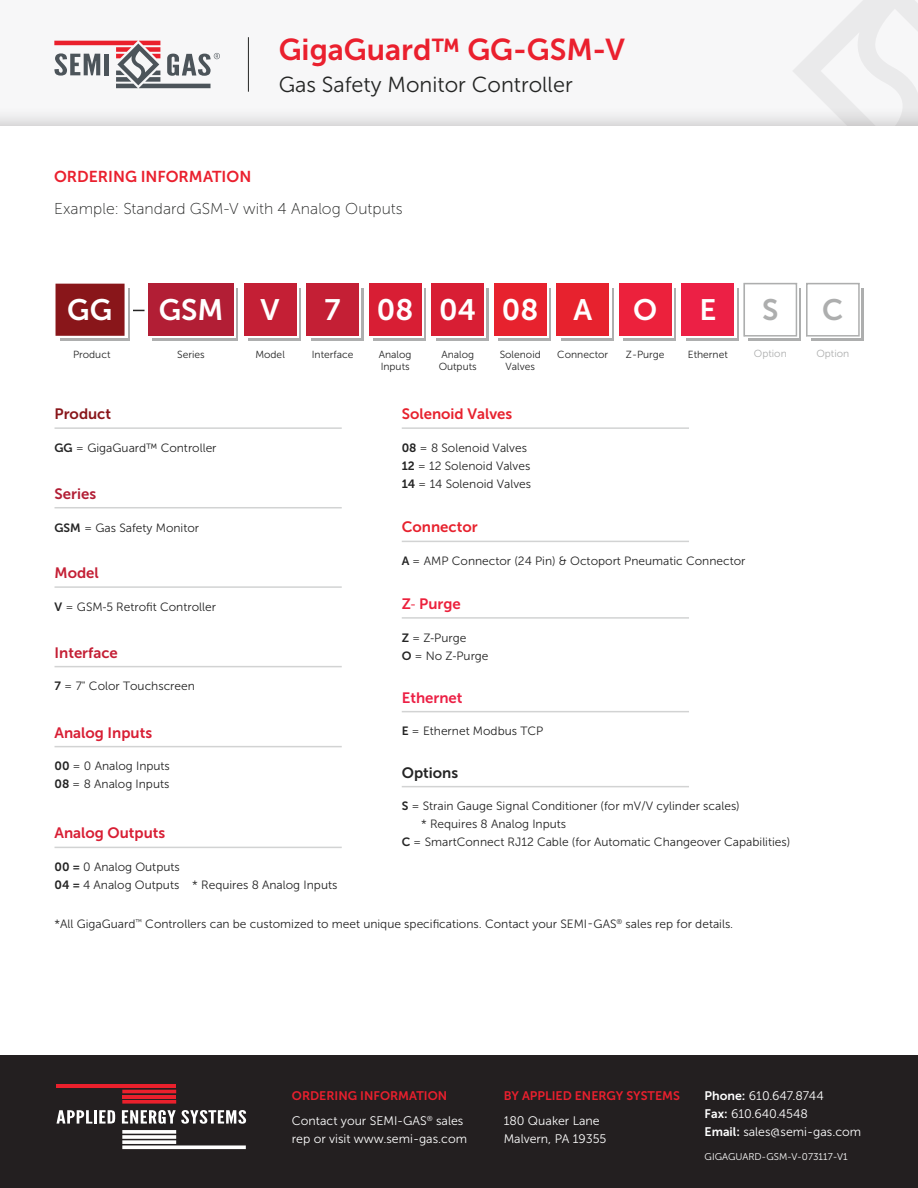
<style>
.page{position:relative;width:918px;height:1188px;background:#fff}
.page>*{position:absolute;margin:0;border:0;box-sizing:border-box;transform-origin:0 0}
.Headline{font:30.15px "Museo Sans 700";color:#ea202e}
.t1{font:29.55px "Museo Sans 700";color:#fff}
.t2{font:29.55px "Museo Sans 700";color:#adaeae}
.Headline-2{font:21.75px "Museo Sans 300";color:#242524}
.Body_Copy{font:15.75px "Museo Sans 100";letter-spacing:.005em;color:#242524}
.Body_Copy-2{font:15.75px "Museo Sans 700";color:#ea202e}
.t3{font:15px "Museo Sans 700";color:#d81e34}
.t4{font:15px "Museo Sans 700";color:#e7222e}
.t5{font:15px "Museo Sans 700";color:#c41f35}
.t6{font:15px "Museo Sans 700";color:#ec2045}
.t7{font:15px "Museo Sans 700";color:#89161a}
.t8{font:15px "Museo Sans 700";color:#ec213c}
.t9{font:15px "Museo Sans 700";color:#242424}
.t10{font:15px "Museo Sans 700";color:#b21e35}
.t11{font:12.3px/18px "Museo Sans 300";color:#fff}
.t12{font:12.3px "Museo Sans 700";color:#ea202e}
.t13{font:12px/18px "Museo Sans 300";color:#242424}
.t14{font:10.35px/12.3px "Museo Sans 300";color:#242424}
.t15{font:10.35px "Museo Sans 300";color:#adaeae}
.t16{font:9.75px "Museo Sans 300";color:#fff}
.s1{color:#fff}
.s2{font-family:"Museo Sans 700"}
.s3{font-family:"Myriad Pro"}
</style>
<div class="page">
<div style="left:0;top:0;width:918px;height:126px;background:#f7f7f8"></div>
<div style="left:0;top:1056px;width:918px;height:132px;background:#231f20"></div>
<svg style="left:122px;top:1100px;width:54px;height:4px"></svg>
<hr style="left:122px;top:1095px;width:54px;height:3px;background:#ea202c">
<hr style="left:122px;top:1090px;width:54px;height:3px;background:#ea202c">
<hr style="left:56px;top:1084px;width:120px;height:4px;background:#ea202c">
<svg style="left:122px;top:1130px;width:54px;height:4px"></svg>
<svg style="left:122px;top:1135px;width:54px;height:4px"></svg>
<svg style="left:122px;top:1140px;width:54px;height:4px"></svg>
<svg style="left:122px;top:1145px;width:124px;height:4px"></svg>
<svg style="left:57px;top:1110px;width:35px;height:14px"></svg>
<hr style="left:94px;top:1110px;width:3px;height:14px;background:#fff">
<svg style="left:99px;top:1110px;width:16px;height:14px"></svg>
<svg style="left:122px;top:1110px;width:124px;height:14px"></svg>
<div style="left:0;top:79px;width:918px;height:47px;background:linear-gradient(to bottom,#fdfdfe,#e9e9ea)"></div>
<svg style="left:54px;top:41px;width:166px;height:47px"></svg>
<hr style="left:248px;top:37px;width:1px;height:55px;background:#242524">
<svg style="left:792px;top:0;width:126px;height:126px"></svg>
<svg style="left:133px;top:310px;width:12px;height:1px"></svg>
<div style="left:60px;top:288px;width:70px;height:52px;background:#adaeae"></div>
<div style="left:58px;top:286px;width:70px;height:52px;background:#fff"></div>
<div style="left:56px;top:284px;width:69px;height:52px;background:#89161a"></div>
<hr style="left:55px;top:427px;width:287px;height:2px;background:#d2d3d3">
<hr style="left:55px;top:507px;width:287px;height:1px;background:#d2d3d3">
<hr style="left:55px;top:666px;width:287px;height:1px;background:#d2d3d3">
<hr style="left:55px;top:746px;width:287px;height:1px;background:#d2d3d3">
<hr style="left:55px;top:847px;width:287px;height:1px;background:#d2d3d3">
<hr style="left:402px;top:427px;width:287px;height:2px;background:#d2d3d3">
<hr style="left:402px;top:541px;width:287px;height:1px;background:#d2d3d3">
<hr style="left:402px;top:617px;width:287px;height:2px;background:#d2d3d3">
<hr style="left:402px;top:711px;width:287px;height:1px;background:#d2d3d3">
<hr style="left:402px;top:786px;width:287px;height:1px;background:#d2d3d3">
<hr style="left:55px;top:586px;width:287px;height:2px;background:#d2d3d3">
<svg style="left:248px;top:288px;width:53px;height:52px"></svg>
<svg style="left:248px;top:286px;width:50px;height:52px"></svg>
<div style="left:244px;top:284px;width:52px;height:52px;background:#c41f35"></div>
<div style="left:311px;top:288px;width:52px;height:52px;background:#adaeae"></div>
<div style="left:309px;top:286px;width:52px;height:52px;background:#fff"></div>
<div style="left:307px;top:284px;width:52px;height:52px;background:#c41f35"></div>
<div style="left:374px;top:288px;width:52px;height:52px;background:#adaeae"></div>
<svg style="left:374px;top:286px;width:50px;height:52px"></svg>
<div style="left:369px;top:284px;width:52px;height:52px;background:#d81e34"></div>
<div style="left:436px;top:288px;width:52px;height:52px;background:#adaeae"></div>
<div style="left:434px;top:286px;width:52px;height:52px;background:#fff"></div>
<div style="left:432px;top:284px;width:52px;height:52px;background:#d81e34"></div>
<div style="left:499px;top:288px;width:52px;height:52px;background:#adaeae"></div>
<svg style="left:499px;top:286px;width:50px;height:52px"></svg>
<div style="left:494px;top:284px;width:52px;height:52px;background:#e7222e"></div>
<svg style="left:561px;top:288px;width:52px;height:52px"></svg>
<div style="left:559px;top:286px;width:52px;height:52px;background:#fff"></div>
<div style="left:557px;top:284px;width:52px;height:52px;background:#e7222e"></div>
<div style="left:624px;top:288px;width:52px;height:52px;background:#adaeae"></div>
<svg style="left:624px;top:286px;width:50px;height:52px"></svg>
<div style="left:619px;top:284px;width:52px;height:52px;background:#ec213c"></div>
<svg style="left:686px;top:288px;width:52px;height:52px"></svg>
<div style="left:684px;top:286px;width:52px;height:52px;background:#fff"></div>
<div style="left:682px;top:284px;width:52px;height:52px;background:#ec2045"></div>
<div style="left:811px;top:288px;width:52px;height:52px;background:#adaeae"></div>
<div style="left:808px;top:284px;width:53px;height:54px;background:#fff"></div>
<div style="left:806px;top:283px;width:54px;height:54px;border:2px solid #adaeae"></div>
<div style="left:749px;top:288px;width:52px;height:52px;background:#adaeae"></div>
<div style="left:745px;top:284px;width:54px;height:54px;background:#fff"></div>
<div style="left:744px;top:283px;width:53px;height:54px;border:2px solid #adaeae"></div>
<div style="left:152px;top:288px;width:86px;height:52px;background:#adaeae"></div>
<div style="left:150px;top:286px;width:86px;height:52px;background:#fff"></div>
<div style="left:148px;top:284px;width:86px;height:52px;background:#b21e35"></div>
<p class="Headline" style="left:279px;top:33px;width:348px">GigaGuard™ GG-GSM-V</p>
<p class="Headline-2" style="left:279px;top:73px;width:295px">Gas Safety Monitor Controller</p>
<p class="Body_Copy-2" style="left:54px;top:168px;width:199px">ORDERING INFORMATION</p>
<p class="Body_Copy" style="left:54px;top:200px;width:350px">Example: Standard GSM-V with 4 Analog Outputs</p>
<p class="t1" style="left:67px;top:293px;width:46px">GG</p>
<p class="t1" style="left:159px;top:293px;width:66px">GSM</p>
<p class="t2" style="left:762px;top:293px;width:18px">S<span class="s1">I</span></p>
<p class="t1" style="left:261px;top:293px;width:20px">V</p>
<p class="t1" style="left:325px;top:293px;width:153px">7 08 04</p>
<p class="t1" style="left:502px;top:293px;width:92px">08 A</p>
<p class="t1" style="left:633px;top:293px;width:26px">O</p>
<p class="t1" style="left:699px;top:293px;width:18px">E</p>
<p class="t14" style="left:73px;top:348px;width:39px">Product</p>
<p class="t14" style="left:177px;top:349px;width:29px">Series</p>
<p class="t14" style="left:255px;top:349px;width:31px">Model</p>
<p class="t14" style="left:312px;top:349px;width:43px">Interface</p>
<p class="t14" style="left:379px;top:349px;width:34px">Analog<br>Inputs</p>
<p class="t14" style="left:439px;top:349px;width:40px">Analog<br>Outputs</p>
<p class="t14" style="left:500px;top:349px;width:43px;text-align:center">Solenoid<br>Valves</p>
<p class="t14" style="left:557px;top:349px;width:52px">Connector</p>
<p class="t14" style="left:626px;top:349px;width:40px">Z-Purge</p>
<p class="t14" style="left:688px;top:349px;width:41px">Ethernet</p>
<p class="t15" style="left:754px;top:348px;width:34px">Option</p>
<p class="t7" style="left:55px;top:406px;width:58px">Product</p>
<p class="t13" style="left:55px;top:439px;width:164px"><span class="s2">GG</span> = GigaGuard™ Controller</p>
<p class="t10" style="left:55px;top:485px;width:43px">Series</p>
<p class="t13" style="left:55px;top:519px;width:146px"><span class="s2">GSM</span> = Gas Safety Monitor</p>
<p class="t5" style="left:55px;top:565px;width:46px">Model</p>
<p class="t13" style="left:55px;top:598px;width:163px"><span class="s2">V</span> = GSM<span class="s3">‐</span>5 Retrofit Controller</p>
<p class="t5" style="left:55px;top:645px;width:65px">Interface</p>
<p class="t13" style="left:55px;top:677px;width:142px"><span class="s2">7</span> = 7" Color Touchscreen</p>
<p class="t3" style="left:55px;top:725px;width:99px">Analog Inputs</p>
<p class="t13" style="left:55px;top:757px;width:117px"><span class="s2">00</span> = 0 Analog Inputs<br><span class="s2">08</span> = 8 Analog Inputs</p>
<p class="t3" style="left:55px;top:825px;width:112px">Analog Outputs</p>
<p class="t13" style="left:55px;top:858px;width:284px"><span class="s2">00 =</span> 0 Analog Outputs<br><span class="s2">04 =</span> 4 Analog Outputs * Requires 8 Analog Inputs</p>
<p class="t4" style="left:402px;top:406px;width:112px">Solenoid Valves</p>
<p class="t13" style="left:402px;top:439px;width:131px"><span class="s2">08</span> = 8 Solenoid Valves<br><span class="s2">12</span> = 12 Solenoid Valves<br><span class="s2">14</span> = 14 Solenoid Valves</p>
<p class="t4" style="left:402px;top:519px;width:77px">Connector</p>
<p class="t13" style="left:402px;top:552px;width:345px"><span class="s2">A</span> = AMP Connector (24 Pin) &amp; Octoport Pneumatic Connector</p>
<p class="t8" style="left:402px;top:595px;width:61px">Z<span class="s3">‐</span> Purge</p>
<p class="t13" style="left:402px;top:629px;width:88px"><span class="s2">Z</span> = Z<span class="s3">‐</span>Purge<br><span class="s2">O</span> = No Z<span class="s3">‐</span>Purge</p>
<p class="t6" style="left:402px;top:689px;width:62px">Ethernet</p>
<p class="t13" style="left:402px;top:722px;width:143px"><span class="s2">E</span> = Ethernet Modbus TCP</p>
<p class="t9" style="left:402px;top:764px;width:58px">Options</p>
<p class="t13" style="left:402px;top:797px;width:340px"><span class="s2">S</span> = Strain Gauge Signal Conditioner (for mV/V cylinder scales)</p>
<p class="t13" style="left:421px;top:815px;width:147px">* Requires 8 Analog Inputs</p>
<p class="t13" style="left:402px;top:833px;width:390px"><span class="s2">C</span> = SmartConnect RJ12 Cable (for Automatic Changeover Capabilities)</p>
<p class="t13" style="left:55px;top:915px;width:680px">*All GigaGuard<sup>™</sup> Controllers can be customized to meet unique specifications. Contact your SEMI-GAS<sup>®</sup> sales rep for details.</p>
<p class="t2" style="left:822px;top:293px;width:23px">C<span class="s1">I</span></p>
<p class="t15" style="left:816px;top:348px;width:34px">Option</p>
<p class="t12" style="left:292px;top:1089px;width:157px">ORDERING INFORMATION</p>
<p class="t11" style="left:292px;top:1112px;width:177px">Contact your SEMI-GAS<sup>®</sup> sales rep or visit www.semi-gas.com</p>
<p class="t12" style="left:504px;top:1089px;width:178px">BY APPLIED ENERGY SYSTEMS</p>
<p class="t11" style="left:504px;top:1112px;width:104px">180 Quaker Lane<br>Malvern, PA 19355</p>
<p class="t11" style="left:705px;top:1087px;width:158px"><span class="s2">Phone:</span> 610.647.8744<br><span class="s2">Fax:</span> 610.640.4548<br><span class="s2">Email:</span> sales@semi-gas.com</p>
<p class="t16" style="left:705px;top:1151px;width:145px">GIGAGUARD-GSM-V-073117-V1</p>
</div>
